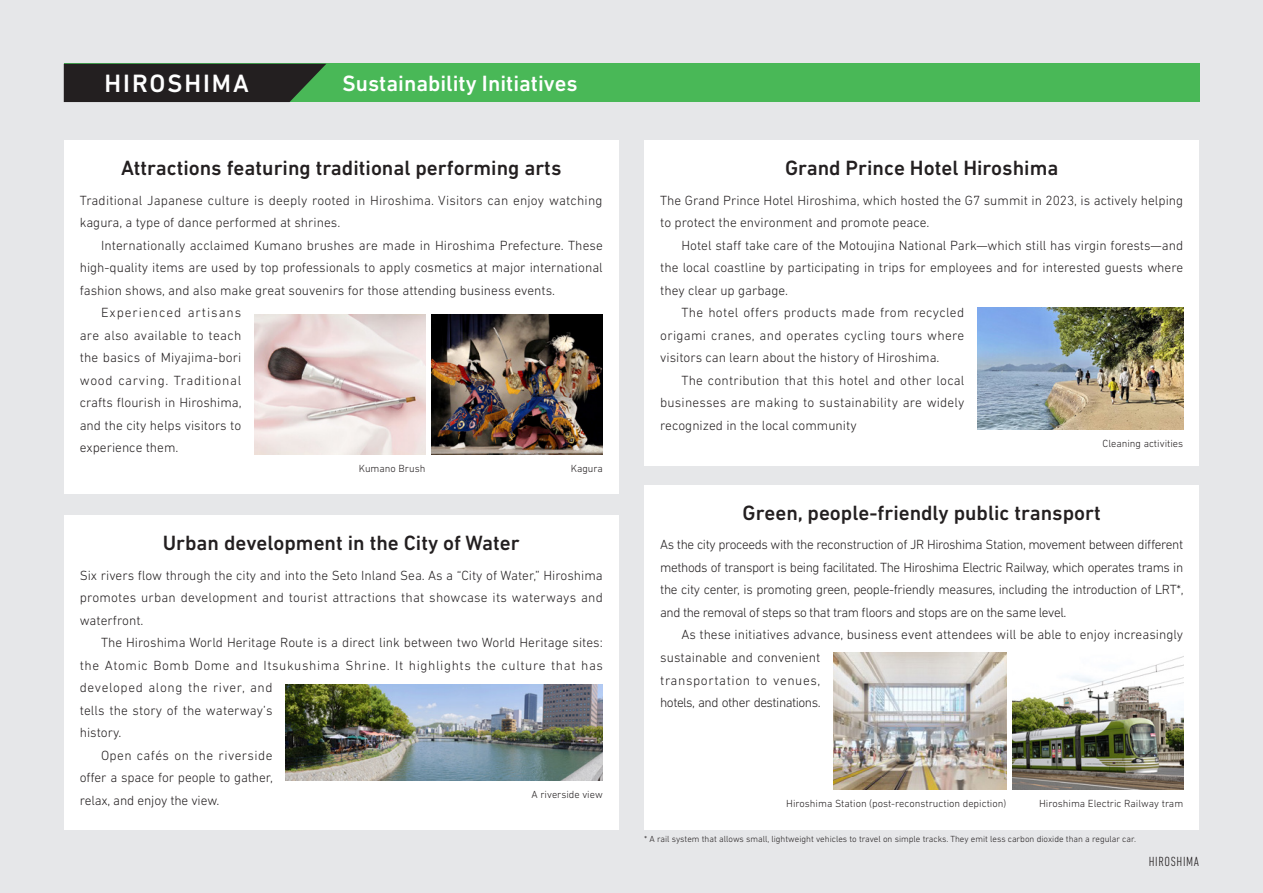
<style>
.page{position:relative;width:1263px;height:893px;background:#e6e7e9}
.page>*{position:absolute;margin:0;border:0;box-sizing:border-box;transform-origin:0 0}
.t1{font:500 25.5px "DIN Next LT Pro";letter-spacing:.075em;color:#fff}
.t2{font:500 22.5px "DIN Next LT Pro";color:#fff}
.t3{font:500 21px "DIN Next LT Pro";color:#231f20}
.t4{font:300 13.5px/22.5px "DIN Next LT Pro";color:#231f20}
.t5{font:300 13.5px "DIN Next LT Pro";letter-spacing:.045em;color:#231f20}
.t6{font:300 13.5px "DIN Next LT Pro";letter-spacing:.025em;color:#231f20}
.t7{font:300 13.5px "DIN Next LT Pro";letter-spacing:.02em;color:#231f20}
.t8{font:300 13.5px "DIN Next LT Pro";letter-spacing:.05em;color:#231f20}
.t9{font:300 13.5px "DIN Next LT Pro";letter-spacing:.03em;color:#231f20}
.t10{font:300 13.5px "DIN Next LT Pro";letter-spacing:.07em;color:#231f20}
.t11{font:300 condensed 13.5px "DIN Next LT Pro";letter-spacing:.05em;color:#231f20}
.t12{font:300 10.5px "DIN Next LT Pro";color:#231f20}
.t13{font:300 9px "DIN Next LT Pro";color:#231f20}
</style>
<div class="page">
<div style="left:64px;top:64px;width:1135px;height:38px;background:#49b857"></div>
<div style="left:64px;top:64px;width:262px;height:38px;background:#231f20"></div>
<div style="left:64px;top:140px;width:555px;height:354px;background:#fff"></div>
<div style="left:64px;top:515px;width:555px;height:314px;background:#fff"></div>
<div style="left:644px;top:140px;width:555px;height:326px;background:#fff"></div>
<div style="left:644px;top:485px;width:555px;height:344px;background:#fff"></div>
<img style="left:833px;top:652px;width:173px;height:137px">
<img style="left:1012px;top:656px;width:171px;height:133px">
<img style="left:431px;top:314px;width:172px;height:140px">
<img style="left:254px;top:314px;width:171px;height:140px">
<img style="left:977px;top:307px;width:206px;height:122px">
<img style="left:285px;top:685px;width:318px;height:95px">
<h1 class="t1" style="left:105px;top:68px;width:146px">HIROSHIMA</h1>
<h2 class="t2" style="left:343px;top:70px;width:237px">Sustainability Initiatives</h2>
<h3 class="t3" style="left:121px;top:156px;width:442px">Attractions featuring traditional performing arts</h3>
<p class="t4" style="left:80px;top:189px;width:524px">Traditional Japanese culture is deeply rooted in Hiroshima. Visitors can enjoy watching kagura, a type of dance performed at shrines.</p>
<p class="t4" style="left:101px;top:234px;width:503px">Internationally acclaimed Kumano brushes are made in Hiroshima Prefecture. These</p>
<p class="t4" style="left:80px;top:256px;width:525px">high-quality items are used by top professionals to apply cosmetics at major international</p>
<p class="t4" style="left:80px;top:279px;width:477px">fashion shows, and also make great souvenirs for those attending business events.</p>
<p class="t10" style="left:101px;top:305px;width:142px">Experienced artisans</p>
<p class="t7" style="left:80px;top:327px;width:163px">are also available to teach</p>
<p class="t4" style="left:80px;top:346px;width:163px">the basics of Miyajima-bori</p>
<p class="t8" style="left:80px;top:373px;width:163px">wood carving. Traditional</p>
<p class="t4" style="left:80px;top:391px;width:163px">crafts flourish in Hiroshima,</p>
<p class="t4" style="left:80px;top:414px;width:163px">and the city helps visitors to</p>
<p class="t4" style="left:80px;top:436px;width:100px">experience them.</p>
<p class="t12" style="left:359px;top:462px;width:68px">Kumano Brush</p>
<h3 class="t3" style="left:163px;top:530px;width:359px">Urban development in the City of Water</h3>
<p class="t12" style="left:571px;top:462px;width:34px">Kagura</p>
<p class="t4" style="left:80px;top:564px;width:525px;text-align:justify">Six rivers flow through the city and into the Seto Inland Sea. As a “City of Water,” Hiroshima promotes urban development and tourist attractions that showcase its waterways and waterfront.</p>
<p class="t4" style="left:101px;top:631px;width:503px">The Hiroshima World Heritage Route is a direct link between two World Heritage sites:</p>
<p class="t5" style="left:80px;top:657px;width:525px">the Atomic Bomb Dome and Itsukushima Shrine. It highlights the culture that has</p>
<p class="t5" style="left:80px;top:680px;width:194px">developed along the river, and</p>
<p class="t4" style="left:80px;top:699px;width:194px">tells the story of the waterway’s</p>
<p class="t4" style="left:80px;top:721px;width:43px">history.</p>
<p class="t9" style="left:101px;top:747px;width:173px">Open cafés on the riverside</p>
<p class="t4" style="left:80px;top:766px;width:195px">offer a space for people to gather,</p>
<p class="t4" style="left:80px;top:789px;width:141px">relax, and enjoy the view.</p>
<p class="t12" style="left:532px;top:788px;width:73px">A riverside view</p>
<h3 class="t3" style="left:785px;top:156px;width:275px">Grand Prince Hotel Hiroshima</h3>
<p class="t4" style="left:660px;top:189px;width:524px">The Grand Prince Hotel Hiroshima, which hosted the G7 summit in 2023, is actively helping to protect the environment and promote peace.</p>
<p class="t4" style="left:681px;top:234px;width:503px">Hotel staff take care of the Motoujina National Park—which still has virgin forests—and</p>
<p class="t4" style="left:660px;top:256px;width:524px">the local coastline by participating in trips for employees and for interested guests where</p>
<p class="t4" style="left:660px;top:279px;width:130px">they clear up garbage.</p>
<p class="t6" style="left:681px;top:305px;width:284px">The hotel offers products made from recycled</p>
<p class="t6" style="left:660px;top:327px;width:306px">origami cranes, and operates cycling tours where</p>
<p class="t4" style="left:660px;top:346px;width:281px">visitors can learn about the history of Hiroshima.</p>
<p class="t4" style="left:681px;top:369px;width:284px">The contribution that this hotel and other local</p>
<p class="t4" style="left:660px;top:391px;width:306px">businesses are making to sustainability are widely</p>
<p class="t4" style="left:660px;top:414px;width:198px">recognized in the local community</p>
<p class="t12" style="left:1102px;top:437px;width:82px">Cleaning activities</p>
<h3 class="t3" style="left:743px;top:500px;width:360px">Green, people-friendly public transport</h3>
<p class="t4" style="left:660px;top:533px;width:525px;text-align:justify">As the city proceeds with the reconstruction of JR Hiroshima Station, movement between different methods of transport is being facilitated. The Hiroshima Electric Railway, which operates trams in the city center, is promoting green, people-friendly measures, including the introduction of LRT*, and the removal of steps so that tram floors and stops are on the same level.</p>
<p class="t4" style="left:660px;top:623px;width:524px;text-indent:21px">As these initiatives advance, business event attendees will be able to enjoy increasingly sustainable and convenient<br>transportation to venues,<br>hotels, and other destinations.</p>
<p class="t12" style="left:786px;top:797px;width:222px">Hiroshima Station (post-reconstruction depiction)</p>
<p class="t12" style="left:1039px;top:797px;width:146px">Hiroshima Electric Railway tram</p>
<p class="t13" style="left:644px;top:833px;width:493px">* A rail system that allows small, lightweight vehicles to travel on simple tracks. They emit less carbon dioxide than a regular car.</p>
<p class="t11" style="left:1149px;top:854px;width:52px">HIROSHIMA</p>
</div>
